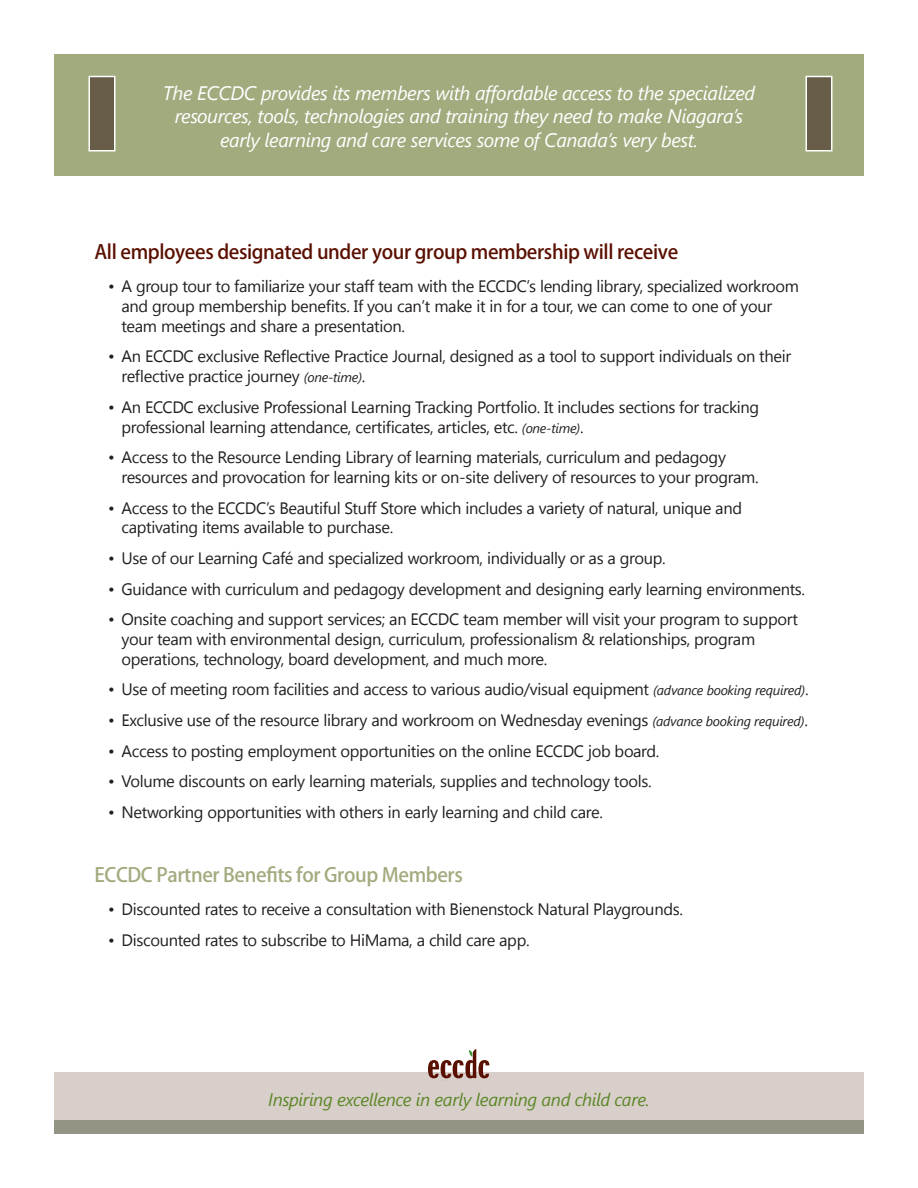
<style>
.page{position:relative;width:918px;height:1188px;background:#fff}
.page>*{position:absolute;margin:0;border:0;box-sizing:border-box;transform-origin:0 0}
.t1{font:italic 19.5px/23.4px "Segoe UI";letter-spacing:-.02em;color:#fff;text-align:center}
.t2{font:500 19.5px "Koz Go Pro";letter-spacing:-.02em;color:#5a1000}
.t3{font:500 19.5px "Koz Go Pro";letter-spacing:-.02em;color:#a1ab7e}
.t4{font:italic 18px "Segoe UI";letter-spacing:-.02em;color:#5c8727}
.t5{font:16.5px/19.8px "Segoe UI";letter-spacing:-.02em;color:#231f20}
.s1{font-style:italic;font-size:13.5px}
</style>
<div class="page">
<div style="left:54px;top:54px;width:810px;height:122px;background:#a1ab7e"></div>
<div style="left:54px;top:1072px;width:810px;height:48px;background:#d8cfca"></div>
<div style="left:54px;top:1121px;width:810px;height:13px;background:#959383"></div>
<div style="left:88px;top:76px;width:28px;height:76px;background:#685d49;border:2px solid #fff"></div>
<div style="left:806px;top:76px;width:26px;height:76px;background:#685d49;border:2px solid #fff"></div>
<svg style="left:428px;top:1049px;width:61px;height:32px"></svg>
<p class="t1" style="left:163px;top:80px;width:594px">The ECCDC provides its members with affordable access to the specialized resources, tools, technologies and training they need to make Niagara’s</p>
<p class="t1" style="left:220px;top:127px;width:479px">early learning and care services some of Canada’s very best.</p>
<p class="t2" style="left:94px;top:239px;width:585px">All employees designated under your group membership will receive</p>
<p class="t5" style="left:122px;top:276px;width:679px;text-indent:-14px">• A group tour to familiarize your staff team with the ECCDC’s lending library, specialized workroom and group membership benefits. If you can’t make it in for a tour, we can come to one of your team meetings and share a presentation.</p>
<p class="t5" style="left:122px;top:346px;width:671px;text-indent:-14px">• An ECCDC exclusive Reflective Practice Journal, designed as a tool to support individuals on their reflective practice journey <span class="s1">(one-time)</span>.</p>
<p class="t5" style="left:122px;top:396px;width:639px;text-indent:-14px">• An ECCDC exclusive Professional Learning Tracking Portfolio. It includes sections for tracking professional learning attendance, certificates, articles, etc. <span class="s1">(one-time)</span>.</p>
<p class="t5" style="left:122px;top:447px;width:639px;text-indent:-14px">• Access to the Resource Lending Library of learning materials, curriculum and pedagogy resources and provocation for learning kits or on-site delivery of resources to your program.</p>
<p class="t5" style="left:122px;top:497px;width:622px;text-indent:-14px">• Access to the ECCDC’s Beautiful Stuff Store which includes a variety of natural, unique and captivating items available to purchase.</p>
<p class="t5" style="left:108px;top:547px;width:559px">• Use of our Learning Café and specialized workroom, individually or as a group.</p>
<p class="t5" style="left:108px;top:578px;width:699px">• Guidance with curriculum and pedagogy development and designing early learning environments.</p>
<p class="t5" style="left:122px;top:609px;width:678px;text-indent:-14px">• Onsite coaching and support services; an ECCDC team member will visit your program to support your team with environmental design, curriculum, professionalism &amp; relationships, program operations, technology, board development, and much more.</p>
<p class="t5" style="left:108px;top:679px;width:702px">• Use of meeting room facilities and access to various audio/visual equipment <span class="s1">(advance booking required)</span>.</p>
<p class="t5" style="left:108px;top:709px;width:701px">• Exclusive use of the resource library and workroom on Wednesday evenings <span class="s1">(advance booking required)</span>.</p>
<p class="t5" style="left:108px;top:740px;width:553px">• Access to posting employment opportunities on the online ECCDC job board.</p>
<p class="t5" style="left:108px;top:771px;width:545px">• Volume discounts on early learning materials, supplies and technology tools.</p>
<p class="t5" style="left:108px;top:801px;width:496px">• Networking opportunities with others in early learning and child care.</p>
<p class="t3" style="left:94px;top:862px;width:370px">ECCDC Partner Benefits for Group Members</p>
<p class="t5" style="left:108px;top:898px;width:576px">• Discounted rates to receive a consultation with Bienenstock Natural Playgrounds.</p>
<p class="t5" style="left:108px;top:929px;width:423px">• Discounted rates to subscribe to HiMama, a child care app.</p>
<p class="t4" style="left:268px;top:1087px;width:383px">Inspiring excellence in early learning and child care.</p>
</div>
